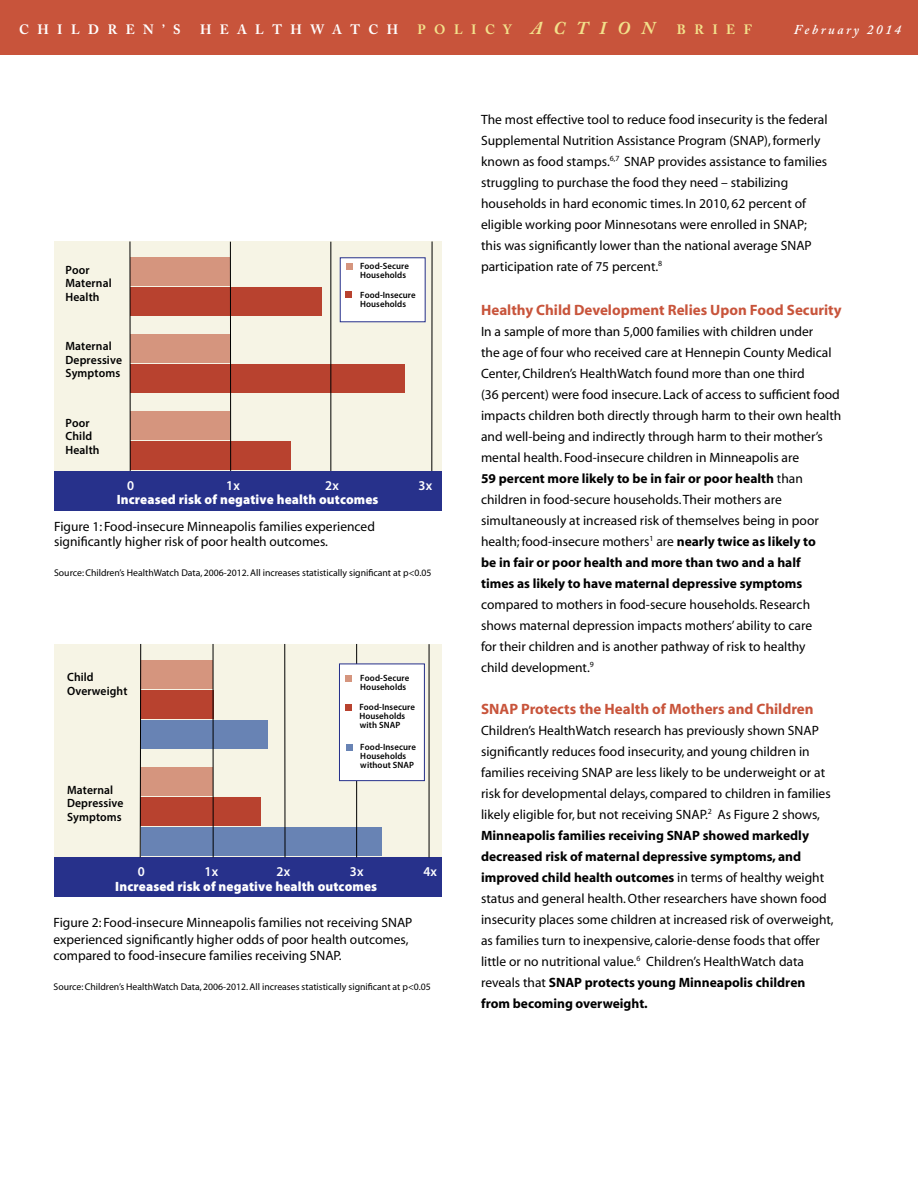
<style>
.page{position:relative;width:918px;height:1188px;background:#fff}
.page>*{position:absolute;margin:0;border:0;box-sizing:border-box;transform-origin:0 0}
.t1{font:italic 700 18px "Adobe Caslon Pro";letter-spacing:.645em;color:#f2e18b}
.t2{font:700 15px "Myriad";color:#c8543b}
.t3{font:13.5px/21px "Myriad";color:#000}
.t4{font:900 13.5px "Myriad Pro";letter-spacing:.01em;color:#fff}
.t5{font:700 13.5px "Adobe Caslon Pro";color:#fff}
.t6{font:600 13.5px "Myriad Pro";letter-spacing:.01em;color:#fff}
.t7{font:italic 600 13.5px "Adobe Caslon Pro";letter-spacing:.2em;color:#fff}
.t8{font:700 13.5px "Adobe Caslon Pro";color:#f2e18b}
.t9{font:600 12px/13.5px "Myriad Pro";letter-spacing:.01em;color:#000}
.t10{font:9.75px "Myriad";color:#000}
.t11{font:600 9.15px/9px "Myriad Pro";letter-spacing:.01em;color:#000}
.s1{font-style:normal;font-size:13.5px}
.s2{font-weight:700}
</style>
<div class="page">
<div style="left:0;top:0;width:918px;height:54px;background:#c8543b"></div>
<div style="left:54px;top:242px;width:387px;height:263px;background:#f6f4e5"></div>
<div style="left:130px;top:412px;width:100px;height:28px;background:#d5957e"></div>
<div style="left:130px;top:257px;width:100px;height:29px;background:#d5957e"></div>
<div style="left:130px;top:334px;width:100px;height:29px;background:#d5957e"></div>
<div style="left:130px;top:442px;width:161px;height:28px;background:#b8422f"></div>
<div style="left:130px;top:287px;width:192px;height:28px;background:#b8422f"></div>
<div style="left:130px;top:364px;width:275px;height:29px;background:#b8422f"></div>
<div style="left:340px;top:258px;width:85px;height:64px;background:#fff"></div>
<svg style="left:346px;top:264px;width:6px;height:6px"></svg>
<div style="left:340px;top:257px;width:86px;height:65px;border:1px solid #27318b"></div>
<div style="left:346px;top:291px;width:6px;height:7px;background:#b8422f"></div>
<div style="left:54px;top:471px;width:387px;height:39px;background:#27318b"></div>
<div style="left:54px;top:644px;width:387px;height:250px;background:#f6f4e5"></div>
<div style="left:141px;top:798px;width:120px;height:28px;background:#b8422f"></div>
<div style="left:141px;top:720px;width:126px;height:28px;background:#6883b4"></div>
<div style="left:140px;top:660px;width:73px;height:28px;background:#d5957e"></div>
<div style="left:141px;top:827px;width:241px;height:29px;background:#6883b4"></div>
<div style="left:140px;top:767px;width:73px;height:28px;background:#d5957e"></div>
<div style="left:140px;top:690px;width:73px;height:28px;background:#b8422f"></div>
<div style="left:54px;top:857px;width:387px;height:40px;background:#27318b"></div>
<hr style="left:213px;top:644px;width:1px;height:213px;background:#000">
<svg style="left:140px;top:644px;width:1px;height:214px"></svg>
<hr style="left:356px;top:644px;width:1px;height:213px;background:#000">
<hr style="left:429px;top:644px;width:1px;height:213px;background:#000">
<hr style="left:285px;top:644px;width:1px;height:213px;background:#000">
<div style="left:339px;top:664px;width:85px;height:117px;background:#fff"></div>
<div style="left:339px;top:663px;width:86px;height:118px;border:1px solid #27318b"></div>
<div style="left:345px;top:704px;width:7px;height:7px;background:#b8422f"></div>
<div style="left:345px;top:675px;width:7px;height:6px;background:#d5957e"></div>
<div style="left:346px;top:744px;width:6px;height:7px;background:#6883b4"></div>
<hr style="left:230px;top:242px;width:1px;height:229px;background:#000">
<hr style="left:130px;top:242px;width:1px;height:229px;background:#000">
<hr style="left:331px;top:242px;width:1px;height:229px;background:#000">
<hr style="left:432px;top:242px;width:1px;height:229px;background:#000">
<p class="t5" style="left:19px;top:21px;width:36px">C HILDREN</p>
<p class="t5" style="left:162px;top:21px;width:19px">’ S</p>
<p class="t5" style="left:200px;top:21px;width:38px">H EALTH</p>
<p class="t5" style="left:310px;top:21px;width:40px">W ATCH</p>
<p class="t8" style="left:418px;top:21px;width:51px">POLIC</p>
<h1 class="t1" style="left:503px;top:17px;width:153px"><span class="s1">Y</span> ACTION</h1>
<p class="t8" style="left:677px;top:21px;width:32px">B RIE</p>
<p class="t8" style="left:744px;top:21px;width:10px">F</p>
<p class="t7" style="left:794px;top:21px;width:109px">February 2014</p>
<p class="t9" style="left:66px;top:262px;width:48px">Poor<br>Maternal<br>Health</p>
<p class="t9" style="left:66px;top:339px;width:58px">Maternal<br>Depressive<br>Symptoms</p>
<p class="t9" style="left:66px;top:415px;width:36px">Poor<br>Child<br>Health</p>
<p class="t11" style="left:360px;top:261px;width:50px">Food-Secure<br>Households</p>
<p class="t11" style="left:360px;top:290px;width:57px">Food-Insecure<br>Households</p>
<p class="t6" style="left:127px;top:477px;width:9px">0</p>
<p class="t6" style="left:226px;top:477px;width:15px">1x</p>
<p class="t6" style="left:325px;top:477px;width:15px">2x</p>
<p class="t6" style="left:419px;top:477px;width:15px">3x</p>
<p class="t4" style="left:117px;top:490px;width:263px">Increased risk of negative health outcomes</p>
<p class="t3" style="left:54px;top:520px;width:322px;line-height:15px">Figure 1: Food-insecure Minneapolis families experienced significantly higher risk of poor health outcomes.</p>
<p class="t10" style="left:54px;top:568px;width:379px">Source: Children’s HealthWatch Data, 2006-2012. All increases statistically significant at p&lt;0.05</p>
<p class="t9" style="left:67px;top:670px;width:62px">Child<br>Overweight</p>
<p class="t9" style="left:67px;top:782px;width:58px">Maternal<br>Depressive<br>Symptoms</p>
<p class="t11" style="left:360px;top:673px;width:50px">Food-Secure<br>Households</p>
<p class="t11" style="left:359px;top:702px;width:57px">Food-Insecure<br>Households with SNAP</p>
<p class="t11" style="left:360px;top:742px;width:57px">Food-Insecure<br>Households without SNAP</p>
<p class="t6" style="left:138px;top:862px;width:9px">0</p>
<p class="t6" style="left:205px;top:862px;width:15px">1x</p>
<p class="t6" style="left:277px;top:862px;width:15px">2x</p>
<p class="t6" style="left:350px;top:862px;width:15px">3x</p>
<p class="t6" style="left:423px;top:862px;width:15px">4x</p>
<p class="t4" style="left:115px;top:877px;width:263px">Increased risk of negative health outcomes</p>
<p class="t3" style="left:53px;top:915px;width:360px;line-height:16.5px">Figure 2: Food-insecure Minneapolis families not receiving SNAP experienced significantly higher odds of poor health outcomes, compared to food-insecure families receiving SNAP.</p>
<p class="t10" style="left:53px;top:982px;width:379px">Source: Children’s HealthWatch Data, 2006-2012. All increases statistically significant at p&lt;0.05</p>
<p class="t3" style="left:481px;top:109px;width:348px">The most effective tool to reduce food insecurity is the federal Supplemental Nutrition Assistance Program (SNAP), formerly known as food stamps.<sup>6,7</sup> SNAP provides assistance to families struggling to purchase the food they need – stabilizing households in hard economic times. In 2010, 62 percent of eligible working poor Minnesotans were enrolled in SNAP; this was significantly lower than the national average SNAP participation rate of 75 percent.<sup>8</sup></p>
<p class="t2" style="left:481px;top:302px;width:362px">Healthy Child Development Relies Upon Food Security</p>
<p class="t3" style="left:481px;top:321px;width:362px">In a sample of more than 5,000 families with children under<br>the age of four who received care at Hennepin County Medical Center, Children’s HealthWatch found more than one third<br>(36 percent) were food insecure. Lack of access to sufficient food impacts children both directly through harm to their own health and well-being and indirectly through harm to their mother’s mental health. Food-insecure children in Minneapolis are<br><span class="s2">59 percent more likely to be in fair or poor health</span> than children in food-secure households. Their mothers are simultaneously at increased risk of themselves being in poor health; food-insecure mothers<sup>1</sup> are <span class="s2">nearly twice as likely to<br>be in fair or poor health and more than two and a half<br>times as likely to have maternal depressive symptoms</span></p>
<p class="t3" style="left:481px;top:594px;width:333px">compared to mothers in food-secure households. Research shows maternal depression impacts mothers’ ability to care for their children and is another pathway of risk to healthy child development.<sup>9</sup></p>
<p class="t2" style="left:481px;top:701px;width:334px">SNAP Protects the Health of Mothers and Children</p>
<p class="t3" style="left:481px;top:720px;width:354px">Children’s HealthWatch research has previously shown SNAP significantly reduces food insecurity, and young children in families receiving SNAP are less likely to be underweight or at risk for developmental delays, compared to children in families likely eligible for, but not receiving SNAP.<sup>2</sup> As Figure 2 shows, <span class="s2">Minneapolis families receiving SNAP showed markedly decreased risk of maternal depressive symptoms, and improved child health outcomes</span> in terms of healthy weight status and general health. Other researchers have shown food insecurity places some children at increased risk of overweight, as families turn to inexpensive, calorie-dense foods that offer little or no nutritional value.<sup>6</sup> Children’s HealthWatch data reveals that <span class="s2">SNAP protects young Minneapolis children from becoming overweight.</span></p>
</div>
